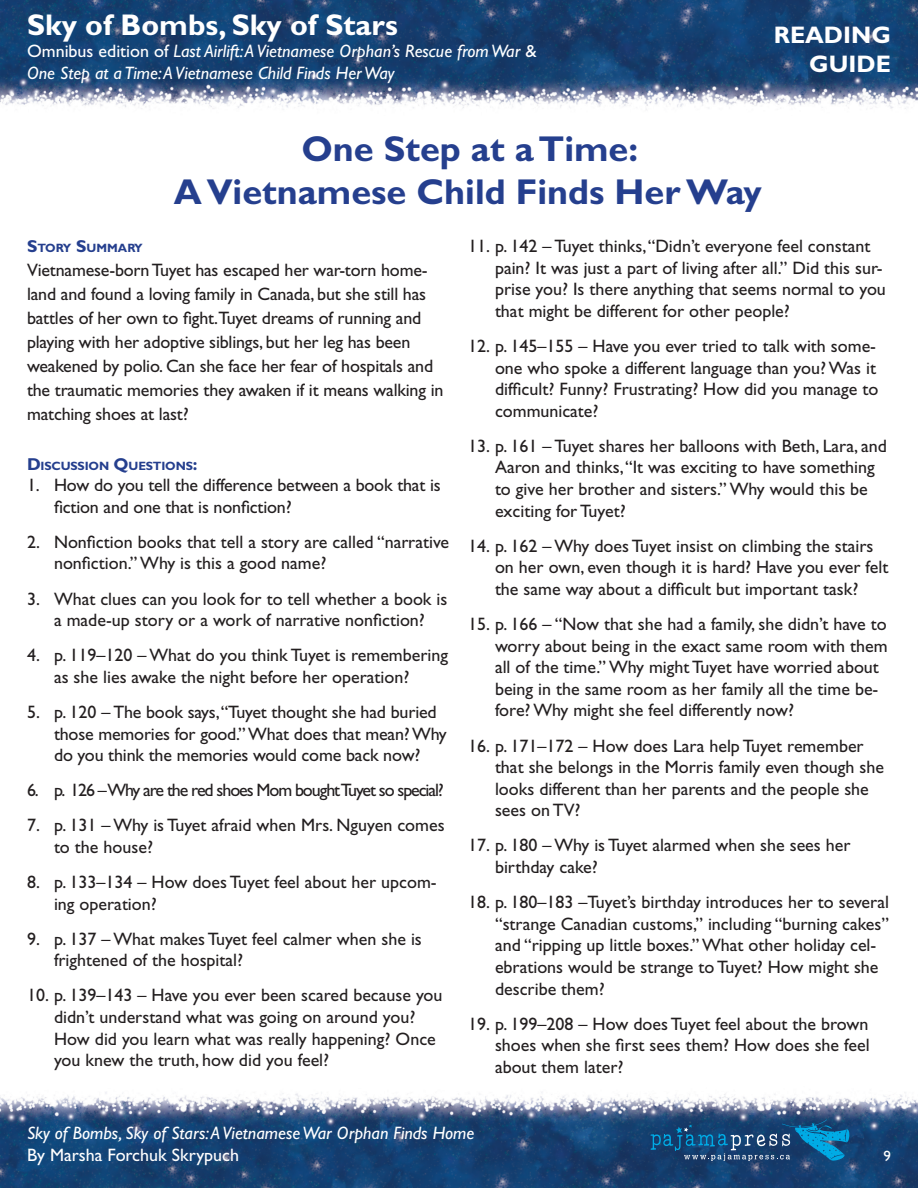
<style>
.page{position:relative;width:918px;height:1188px;background:#fff}
.page>*{position:absolute;margin:0;border:0;box-sizing:border-box;transform-origin:0 0}
.t1{font:700 36px/43.2px "Gill Sans Std";color:#253f8e;text-align:center}
.t2{font:700 30px "Gill Sans Std";color:#fff}
.t3{font:700 24px/28.8px "Gill Sans Std";color:#fff;text-align:right}
.Numbering{font:18px/21.6px "Gill Sans Std";color:#231f20}
.t4{font:italic 18px/21.6px "Gill Sans Std";color:#fff}
.Numbering-2{font:18px "Gill Sans Std";letter-spacing:-.06em;color:#231f20}
.t5{font:18px "Gill Sans Std";color:#fff}
.t6{font:15px "Gill Sans Std";color:#fff}
.Heading{font:700 12.15px "Gill Sans Std";letter-spacing:-.015em;color:#253f8e}
.s1{font-style:normal}
.s2{font-size:17.25px}
</style>
<div class="page">
<img style="left:0;top:0;width:918px;height:110px">
<img style="left:0;top:1092px;width:918px;height:96px">
<svg style="left:650px;top:1119px;width:200px;height:42px;background:#1d5786"></svg>
<h2 class="t2" style="left:27px;top:8px;width:372px">Sky of Bombs, Sky of Stars</h2>
<p class="t4" style="left:27px;top:40px;width:511px"><span class="s1">Omnibus edition of</span> Last Airlift: A Vietnamese Orphan’s Rescue from War <span class="s1">&amp;<br></span>One Step at a Time: A Vietnamese Child Finds Her Way</p>
<h3 class="t3" style="left:774px;top:21px;width:119px">READING<br>GUIDE</h3>
<p class="t1" style="left:174px;top:127px;width:590px">One Step at a Time:<br>A Vietnamese Child Finds Her Way</p>
<p class="Heading" style="left:27px;top:241px;width:117px"><span class="s2">S</span>TORY <span class="s2">S</span>UMMARY</p>
<p class="Numbering" style="left:27px;top:258px;width:418px;line-height:24px">Vietnamese-born Tuyet has escaped her war-torn home&shy;land and found a loving family in Canada, but she still has battles of her own to fight.Tuyet dreams of running and playing with her adoptive siblings, but her leg has been weakened by polio. Can she face her fear of hospitals and the traumatic memories they awaken if it means walking in matching shoes at last?</p>
<p class="Heading" style="left:27px;top:458px;width:172px"><span class="s2">D</span>ISCUSSION <span class="s2">Q</span>UESTIONS<span class="s2">:</span></p>
<p class="Numbering" style="left:54px;top:474px;width:388px;text-indent:-27px">1. How do you tell the difference between a book that is fiction and one that is nonfiction?</p>
<p class="Numbering" style="left:54px;top:531px;width:397px;text-indent:-27px">2. Nonfiction books that tell a story are called “narrative nonfiction.” Why is this a good name?</p>
<p class="Numbering" style="left:27px;top:588px;width:422px;text-align:center">3. What clues can you look for to tell whether a book is a made-up story or a work of narrative nonfiction?</p>
<p class="Numbering" style="left:54px;top:644px;width:396px;text-indent:-27px">4. p. 119–120 – What do you think Tuyet is remembering as she lies awake the night before her operation?</p>
<p class="Numbering" style="left:54px;top:701px;width:394px;text-indent:-27px">5. p. 120 – The book says,“Tuyet thought she had buried those memories for good.” What does that mean? Why do you think the memories would come back now?</p>
<p class="Numbering-2" style="left:27px;top:780px;width:418px">6. p. 126 – Why are the red shoes Mom bought Tuyet so special?</p>
<p class="Numbering" style="left:54px;top:815px;width:392px;text-indent:-27px">7. p. 131 – Why is Tuyet afraid when Mrs. Nguyen comes to the house?</p>
<p class="Numbering" style="left:54px;top:871px;width:384px;text-indent:-27px">8. p. 133–134 – How does Tuyet feel about her upcom&shy;ing operation?</p>
<p class="Numbering" style="left:54px;top:928px;width:369px;text-indent:-27px">9. p. 137 – What makes Tuyet feel calmer when she is frightened of the hospital?</p>
<p class="Numbering" style="left:54px;top:985px;width:390px;text-indent:-27px">10. p. 139–143 – Have you ever been scared because you didn’t understand what was going on around you?<br>How did you learn what was really happening? Once you knew the truth, how did you feel?</p>
<p class="Numbering" style="left:495px;top:235px;width:392px;text-indent:-27px">11. p. 142 – Tuyet thinks, “Didn’t everyone feel constant pain? It was just a part of living after all.” Did this sur&shy;prise you? Is there anything that seems normal to you that might be different for other people?</p>
<p class="Numbering" style="left:495px;top:335px;width:385px;text-indent:-27px">12. p. 145–155 – Have you ever tried to talk with some&shy;one who spoke a different language than you? Was it difficult? Funny? Frustrating? How did you manage to communicate?</p>
<p class="Numbering" style="left:495px;top:435px;width:394px;text-indent:-27px">13. p. 161 – Tuyet shares her balloons with Beth, Lara, and Aaron and thinks, “It was exciting to have something to give her brother and sisters.” Why would this be exciting for Tuyet?</p>
<p class="Numbering" style="left:495px;top:535px;width:395px;text-indent:-27px">14. p. 162 – Why does Tuyet insist on climbing the stairs on her own, even though it is hard? Have you ever felt the same way about a difficult but important task?</p>
<p class="Numbering" style="left:495px;top:613px;width:394px;text-indent:-27px">15. p. 166 – “Now that she had a family, she didn’t have to worry about being in the exact same room with them all of the time.” Why might Tuyet have worried about being in the same room as her family all the time be&shy;fore? Why might she feel differently now?</p>
<p class="Numbering" style="left:495px;top:735px;width:391px;text-indent:-27px">16. p. 171–172 – How does Lara help Tuyet remember that she belongs in the Morris family even though she looks different than her parents and the people she sees on TV?</p>
<p class="Numbering" style="left:495px;top:835px;width:357px;text-indent:-27px">17. p. 180 – Why is Tuyet alarmed when she sees her birthday cake?</p>
<p class="Numbering" style="left:495px;top:891px;width:396px;text-indent:-27px">18. p. 180–183 –Tuyet’s birthday introduces her to several “strange Canadian customs,” including “burning cakes” and “ripping up little boxes.” What other holiday cel&shy;ebrations would be strange to Tuyet? How might she describe them?</p>
<p class="Numbering" style="left:495px;top:1013px;width:376px;text-align:justify;text-indent:-27px">19. p. 199–208 – How does Tuyet feel about the brown shoes when she first sees them? How does she feel about them later?</p>
<p class="t4" style="left:27px;top:1123px;width:449px">Sky of Bombs, Sky of Stars: A Vietnamese War Orphan Finds Home</p>
<p class="t5" style="left:27px;top:1145px;width:214px">By Marsha Forchuk Skrypuch</p>
<p class="t6" style="left:884px;top:1147px;width:9px">9</p>
</div>
